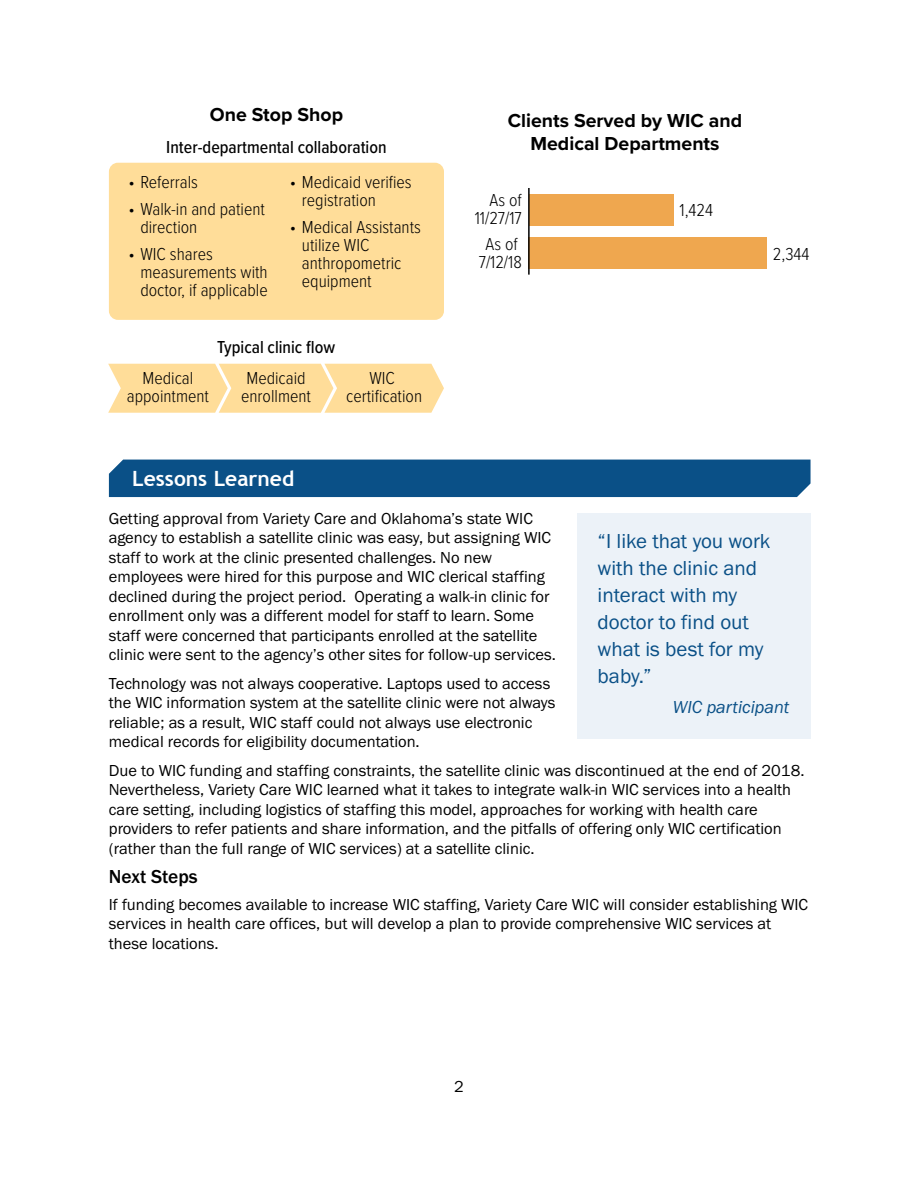
<style>
.page{position:relative;width:918px;height:1188px;background:#fff}
.page>*{position:absolute;margin:0;border:0;box-sizing:border-box;transform-origin:0 0}
.t1{font:21px/27px "Franklin Gothic URW Boo";color:#0a5087}
.t2{font:700 21px "Trebuchet MS";color:#fff}
.t3{font:700 19.5px/23.7px "Proxima Nova";color:#000;text-align:center}
.t4{font:500 19.5px "Franklin Gothic URW";color:#000}
.t5{font:300 18px/18px "Proxima Nova Cond";color:#000}
.t6{font:500 18px "Proxima Nova Cond";color:#000}
.t7{font:18px "Franklin Gothic URW Boo Ita";color:#0a5087}
.t8{font:16.5px/19.5px "Franklin Gothic URW Boo";color:#000}
</style>
<div class="page">
<div style="left:109px;top:460px;width:702px;height:37px;background:#0a5087"></div>
<div style="left:577px;top:513px;width:233px;height:226px;background:#ecf2f8"></div>
<div style="left:529px;top:237px;width:238px;height:32px;background:#efa74f"></div>
<div style="left:529px;top:194px;width:144px;height:31px;background:#efa74f"></div>
<hr style="left:528px;top:188px;width:2px;height:87px;background:#000">
<svg style="left:108px;top:364px;width:336px;height:49px;background:#ffdf9f"></svg>
<div style="left:109px;top:163px;width:335px;height:157px;background:#fd9;border-radius:9px"></div>
<p class="t3" style="left:210px;top:102px;width:135px">One Stop Shop</p>
<p class="t6" style="left:166px;top:134px;width:222px">Inter-departmental collaboration</p>
<p class="t5" style="left:128px;top:172px;width:71px">• Referrals</p>
<p class="t5" style="left:140px;top:199px;width:126px;text-indent:-12px">• Walk-in and patient direction</p>
<p class="t5" style="left:140px;top:244px;width:129px;text-indent:-12px">• WIC shares measurements with doctor, if applicable</p>
<p class="t5" style="left:302px;top:172px;width:111px;text-indent:-12px">• Medicaid verifies registration</p>
<p class="t5" style="left:302px;top:217px;width:121px;text-indent:-12px">• Medical Assistants utilize WIC anthropometric equipment</p>
<p class="t6" style="left:217px;top:334px;width:120px">Typical clinic flow</p>
<p class="t5" style="left:127px;top:368px;width:84px;text-align:center">Medical appointment</p>
<p class="t5" style="left:241px;top:368px;width:71px">Medicaid enrollment</p>
<p class="t5" style="left:346px;top:368px;width:77px;text-align:center">WIC certification</p>
<p class="t3" style="left:508px;top:108px;width:236px">Clients Served by WIC and<br>Medical Departments</p>
<p class="t5" style="left:475px;top:190px;width:49px;text-align:right">As of<br>11/27/17</p>
<p class="t5" style="left:479px;top:234px;width:45px;text-align:center">As of<br>7/12/18</p>
<p class="t5" style="left:679px;top:200px;width:35px">1,424</p>
<p class="t5" style="left:773px;top:244px;width:38px">2,344</p>
<p class="t2" style="left:132px;top:465px;width:163px">Lessons Learned</p>
<p class="t8" style="left:109px;top:508px;width:449px">Getting approval from Variety Care and Oklahoma’s state WIC agency to establish a satellite clinic was easy, but assigning WIC staff to work at the clinic presented challenges. No new employees were hired for this purpose and WIC clerical staffing declined during the project period. Operating a walk-in clinic for enrollment only was a different model for staff to learn. Some staff were concerned that participants enrolled at the satellite clinic were sent to the agency’s other sites for follow-up services.</p>
<p class="t8" style="left:109px;top:673px;width:448px">Technology was not always cooperative. Laptops used to access the WIC information system at the satellite clinic were not always reliable; as a result, WIC staff could not always use electronic medical records for eligibility documentation.</p>
<p class="t8" style="left:109px;top:760px;width:697px">Due to WIC funding and staffing constraints, the satellite clinic was discontinued at the end of 2018.<br>Nevertheless, Variety Care WIC learned what it takes to integrate walk-in WIC services into a health care setting, including logistics of staffing this model, approaches for working with health care providers to refer patients and share information, and the pitfalls of offering only WIC certification (rather than the full range of WIC services) at a satellite clinic.</p>
<p class="t4" style="left:109px;top:864px;width:90px">Next Steps</p>
<p class="t8" style="left:109px;top:894px;width:701px">If funding becomes available to increase WIC staffing, Variety Care WIC will consider establishing WIC services in health care offices, but will develop a plan to provide comprehensive WIC services at these locations.</p>
<p class="t1" style="left:598px;top:527px;width:174px">“I like that you work with the clinic and interact with my doctor to find out what is best for my baby.”</p>
<p class="t7" style="left:673px;top:696px;width:118px">WIC participant</p>
<p class="t8" style="left:454px;top:1077px;width:11px">2</p>
</div>
